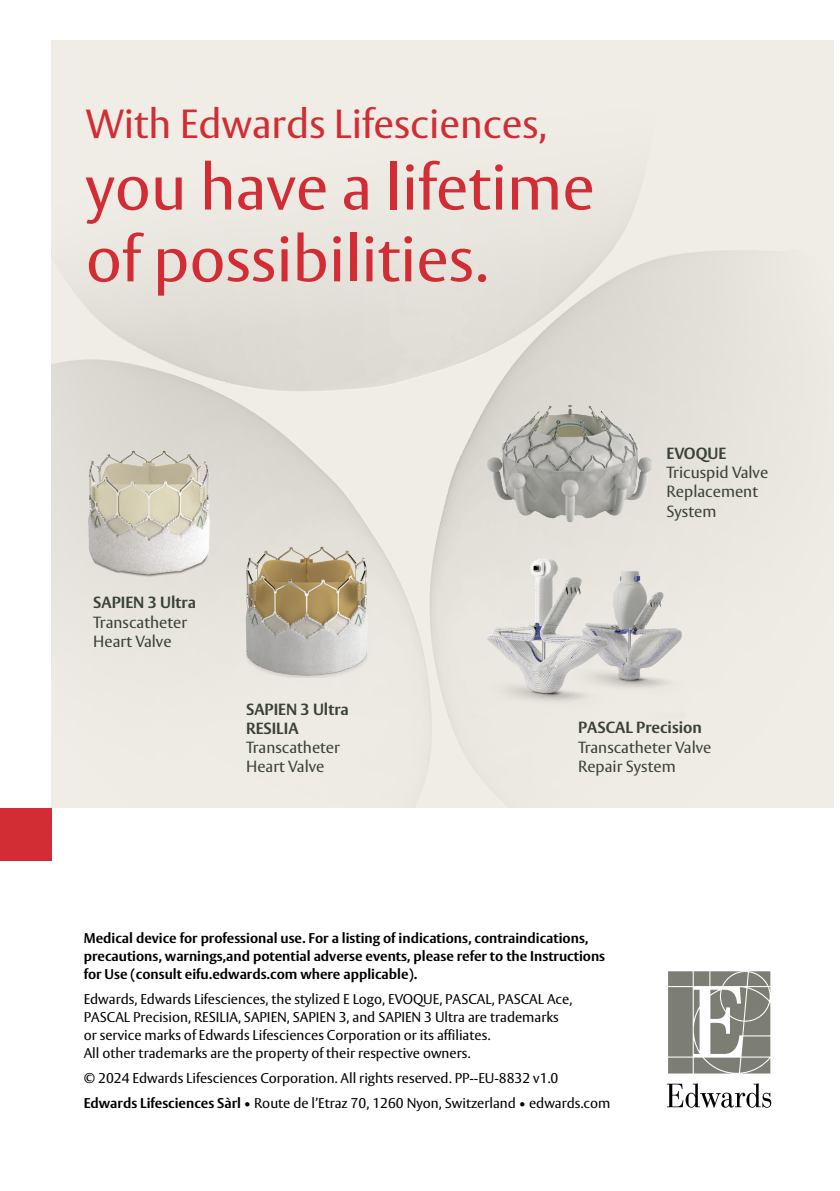
<style>
.page{position:relative;width:840px;height:1191px;background:#fff}
.page>*{position:absolute;margin:0;border:0;box-sizing:border-box;transform-origin:0 0}
.t1{font:63.2px/71.8px "Vesta Pro";color:#d22d34}
.t2{font:40.2px "Vesta Pro";color:#d22d34}
.t3{font:16px/19.2px "Vesta Pro";color:#3a4136}
.t4{font:700 16px/19.2px "Vesta Pro";color:#3a4136}
.t5{font:14px/18px "Vesta Pro";color:#000}
.t6{font:700 14px/18px "Vesta Pro";color:#000}
.s1{font-weight:700}
</style>
<div class="page">
<div style="left:0;top:808px;width:51px;height:52px;background:#d22d34"></div>
<svg style="left:668px;top:971px;width:101px;height:102px;background:#969890"></svg>
<svg style="left:667px;top:1083px;width:103px;height:24px"></svg>
<img style="left:485px;top:405px;width:168px;height:119px">
<img style="left:485px;top:555px;width:199px;height:169px">
<img style="left:243px;top:543px;width:131px;height:134px">
<img style="left:87px;top:448px;width:127px;height:129px">
<h2 class="t2" style="left:86px;top:99px;width:462px">With Edwards Lifesciences,</h2>
<h1 class="t1" style="left:86px;top:151px;width:510px">you have a lifetime of possibilities.</h1>
<p class="t4" style="left:93px;top:593px;width:104px">SAPIEN 3 Ultra</p>
<p class="t3" style="left:93px;top:612px;width:95px">Transcatheter<br>Heart Valve</p>
<p class="t4" style="left:666px;top:443px;width:61px">EVOQUE</p>
<p class="t3" style="left:666px;top:463px;width:103px">Tricuspid Valve<br>Replacement<br>System</p>
<p class="t4" style="left:246px;top:699px;width:104px">SAPIEN 3 Ultra<br>RESILIA</p>
<p class="t3" style="left:246px;top:737px;width:95px">Transcatheter<br>Heart Valve</p>
<p class="t4" style="left:577px;top:718px;width:125px">PASCAL Precision</p>
<p class="t3" style="left:577px;top:737px;width:135px">Transcatheter Valve<br>Repair System</p>
<p class="t6" style="left:84px;top:929px;width:522px">Medical device for professional use. For a listing of indications, contraindications, precautions, warnings,and potential adverse events, please refer to the Instructions for Use (consult eifu.edwards.com where applicable).</p>
<p class="t5" style="left:84px;top:990px;width:490px">Edwards, Edwards Lifesciences, the stylized E Logo, EVOQUE, PASCAL, PASCAL Ace, PASCAL Precision, RESILIA, SAPIEN, SAPIEN 3, and SAPIEN 3 Ultra are trademarks or service marks of Edwards Lifesciences Corporation or its affiliates.<br>All other trademarks are the property of their respective owners.</p>
<p class="t5" style="left:84px;top:1065px;width:528px;line-height:24.8px">© 2024 Edwards Lifesciences Corporation. All rights reserved. PP--EU-8832 v1.0<br><span class="s1">Edwards Lifesciences Sàrl</span> • Route de l’Etraz 70, 1260 Nyon, Switzerland • edwards.com</p>
</div>
